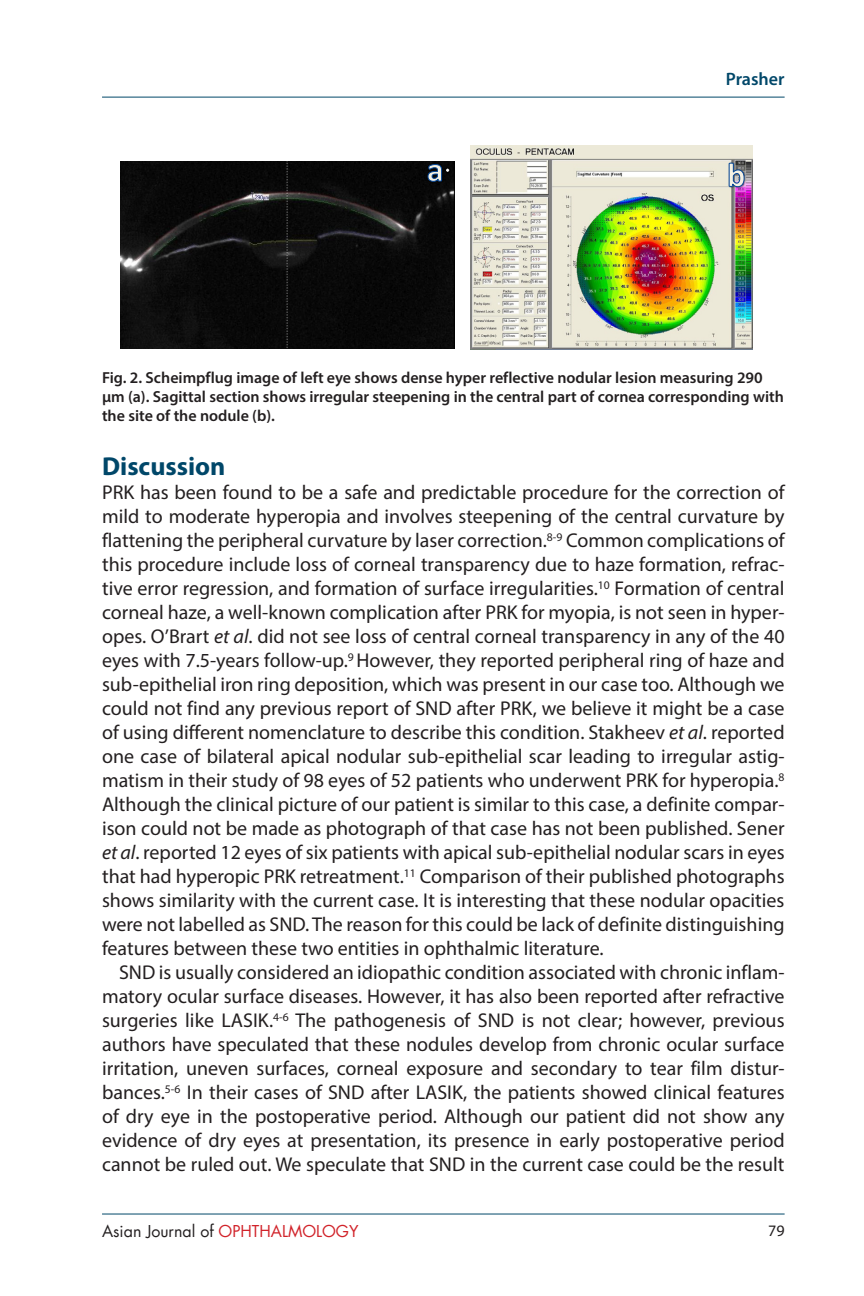
<style>
.page{position:relative;width:864px;height:1296px;background:#fff}
.page>*{position:absolute;margin:0;border:0;box-sizing:border-box;transform-origin:0 0}
.subheading{font:700 26px "Myriad Pro";color:#004769}
.body_text_no_indent{font:20px/24px "Myriad Pro";color:#231f20;text-align:justify}
.body_text{font:20px/24px "Myriad Pro";color:#231f20;text-align:justify}
.master_header_txt{font:600 18px "Myriad Pro";color:#004769}
.figure_captions{font:600 16px/19.2px "Myriad Pro";color:#231f20}
.master_bottom_txt{font:16px "Futura LT";color:#231f20}
.master_page_numb{font:16px "Myriad Pro";color:#231f20}
.s1{font-style:italic}
.s2{color:#d1232a}
</style>
<div class="page">
<hr style="left:102px;top:97px;width:683px;height:1px;background:#004769">
<hr style="left:102px;top:1214px;width:683px;height:1px;background:#004769">
<img style="left:121px;top:162px;width:334px;height:186px">
<img style="left:470px;top:146px;width:282px;height:204px">
<img style="left:405px;top:161px;width:17px;height:52px">
<img style="left:422px;top:145px;width:53px;height:68px">
<svg style="left:427px;top:164px;width:16px;height:18px"></svg>
<img style="left:705px;top:145px;width:19px;height:73px">
<img style="left:724px;top:145px;width:29px;height:73px">
<svg style="left:728px;top:162px;width:17px;height:26px"></svg>
<p class="master_header_txt" style="left:726px;top:68px;width:60px">Prasher</p>
<p class="figure_captions" style="left:102px;top:368px;width:683px">Fig. 2. Scheimpflug image of left eye shows dense hyper reflective nodular lesion measuring 290 μm (a). Sagittal section shows irregular steepening in the central part of cornea corresponding with the site of the nodule (b).</p>
<p class="subheading" style="left:102px;top:450px;width:125px">Discussion</p>
<p class="body_text_no_indent" style="left:102px;top:480px;width:684px">PRK has been found to be a safe and predictable procedure for the correction of mild to moderate hyperopia and involves steepening of the central curvature by flattening the peripheral curvature by laser correction.<sup>8-9</sup> Common complications of this procedure include loss of corneal transparency due to haze formation, refrac&shy;tive error regression, and formation of surface irregularities.<sup>10</sup> Formation of central corneal haze, a well-known complication after PRK for myopia, is not seen in hyper&shy;opes. O’Brart <span class="s1">et al</span>. did not see loss of central corneal transparency in any of the 40 eyes with 7.5-years follow-up.<sup>9</sup> However, they reported peripheral ring of haze and sub-epithelial iron ring deposition, which was present in our case too. Although we could not find any previous report of SND after PRK, we believe it might be a case of using different nomenclature to describe this condition. Stakheev <span class="s1">et al</span>. reported one case of bilateral apical nodular sub-epithelial scar leading to irregular astig&shy;matism in their study of 98 eyes of 52 patients who underwent PRK for hyperopia.<sup>8<br></sup>Although the clinical picture of our patient is similar to this case, a definite compar&shy;ison could not be made as photograph of that case has not been published. Sener <span class="s1">et al</span>. reported 12 eyes of six patients with apical sub-epithelial nodular scars in eyes that had hyperopic PRK retreatment.<sup>11</sup> Comparison of their published photographs shows similarity with the current case. It is interesting that these nodular opacities were not labelled as SND. The reason for this could be lack of definite distinguishing features between these two entities in ophthalmic literature.</p>
<p class="body_text" style="left:102px;top:960px;width:684px;text-indent:17px">SND is usually considered an idiopathic condition associated with chronic inflam&shy;matory ocular surface diseases. However, it has also been reported after refractive surgeries like LASIK.<sup>4-6</sup> The pathogenesis of SND is not clear; however, previous authors have speculated that these nodules develop from chronic ocular surface irritation, uneven surfaces, corneal exposure and secondary to tear film distur&shy;bances.<sup>5-6</sup> In their cases of SND after LASIK, the patients showed clinical features of dry eye in the postoperative period. Although our patient did not show any evidence of dry eyes at presentation, its presence in early postoperative period cannot be ruled out. We speculate that SND in the current case could be the result</p>
<p class="master_bottom_txt" style="left:102px;top:1221px;width:258px">Asian Journal of <span class="s2">OPHTHALMOLOGY</span></p>
<p class="master_page_numb" style="left:768px;top:1221px;width:18px">79</p>
</div>
